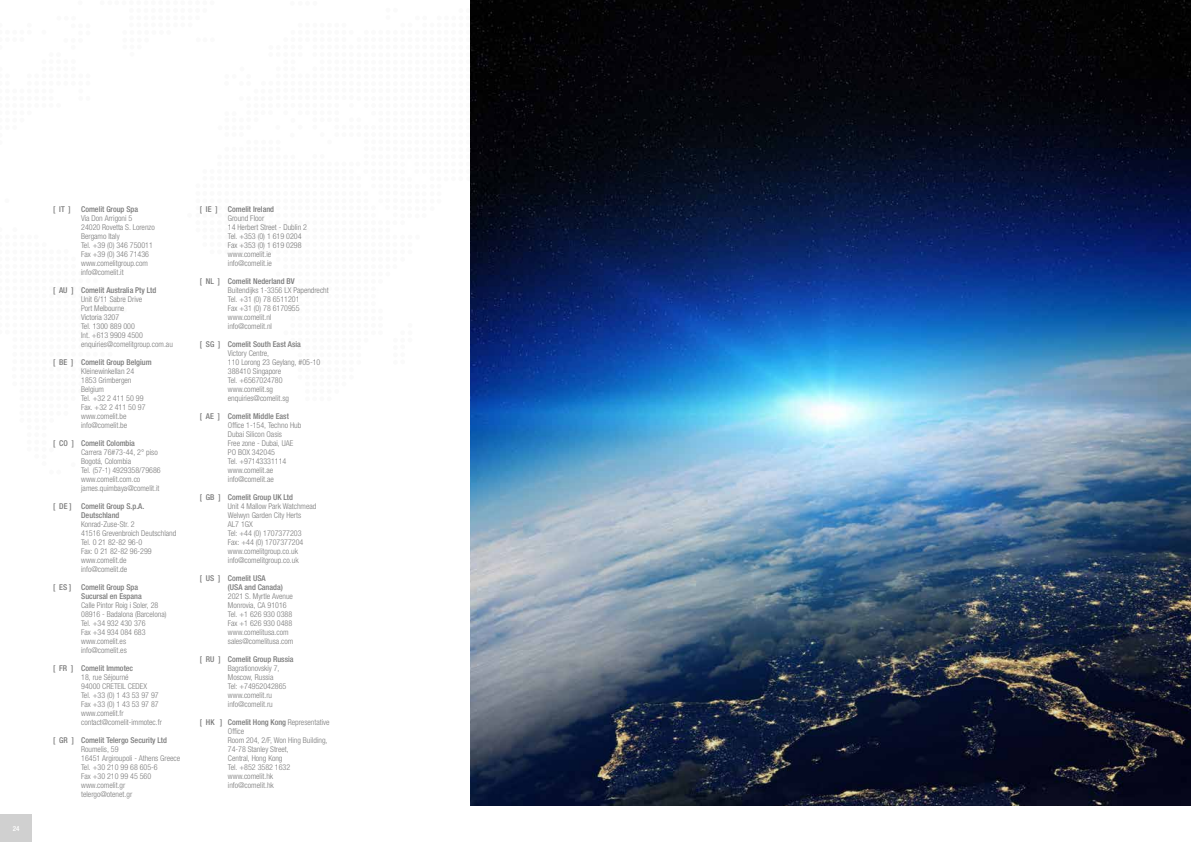
<style>
.page{position:relative;width:1191px;height:842px;background:#fff}
.page>*{position:absolute;margin:0;border:0;box-sizing:border-box;transform-origin:0 0}
.t1{font:300 condensed 8px/9px "Helvetica Neue LTW1 G";color:#797979}
.t2{font:500 condensed 8px/9px "Helvetica Neue LTW1 G";color:#797979}
.t3{font:500 condensed 7px "Helvetica Neue LTW1 G";color:#fff}
.s1{font-weight:500}
</style>
<div class="page">
<img style="left:471px;top:0;width:720px;height:806px">
<div style="left:0;top:814px;width:32px;height:28px;background:#d0d0d0"></div>
<p class="t3" style="left:13px;top:824px;width:8px">24</p>
<p class="t2" style="left:53px;top:204px;width:19px">[ IT ]</p>
<p class="t2" style="left:81px;top:204px;width:58px">Comelit Group Spa</p>
<p class="t1" style="left:81px;top:213px;width:75px">Via Don Arrigoni 5<br>24020 Rovetta S. Lorenzo<br>Bergamo Italy<br>Tel. +39 (0) 346 750011<br>Fax +39 (0) 346 71436 www.comelitgroup.com info@comelit.it</p>
<p class="t2" style="left:53px;top:285px;width:105px">[ AU ] Comelit Australia Pty Ltd</p>
<p class="t1" style="left:81px;top:294px;width:93px">Unit 6/11 Sabre Drive<br>Port Melbourne<br>Victoria 3207<br>Tel. 1300 889 000<br>Int. +613 9909 4500 enquiries@comelitgroup.com.au</p>
<p class="t2" style="left:53px;top:357px;width:100px">[ BE ] Comelit Group Belgium</p>
<p class="t1" style="left:81px;top:366px;width:66px">Kleinewinkellan 24<br>1853 Grimbergen<br>Belgium<br>Tel. +32 2 411 50 99<br>Fax. +32 2 411 50 97 www.comelit.be info@comelit.be</p>
<p class="t2" style="left:53px;top:438px;width:83px">[ CO ] Comelit Colombia</p>
<p class="t1" style="left:81px;top:447px;width:81px">Carrera 76#73-44, 2° piso<br>Bogotá, Colombia<br>Tel. (57-1) 4929358/79686 www.comelit.com.co james.quimbaya@comelit.it</p>
<p class="t2" style="left:53px;top:501px;width:93px;text-align:center">[ DE ] Comelit Group S.p.A.<br>Deutschland</p>
<p class="t1" style="left:81px;top:519px;width:97px">Konrad-Zuse-Str. 2<br>41516 Grevenbroich Deutschland<br>Tel. 0 21 82-82 96-0<br>Fax: 0 21 82-82 96-299 www.comelit.de<br>info@comelit.de</p>
<p class="t2" style="left:81px;top:582px;width:62px;text-indent:-28px">[ ES ] Comelit Group Spa<br>Sucursal en Espana</p>
<p class="t1" style="left:81px;top:600px;width:87px">Calle Pintor Roig i Soler, 28<br>08916 - Badalona (Barcelona)<br>Tel. +34 932 430 376<br>Fax +34 934 084 683 www.comelit.es info@comelit.es</p>
<p class="t2" style="left:53px;top:663px;width:81px">[ FR ] Comelit Immotec</p>
<p class="t1" style="left:81px;top:672px;width:82px">18, rue Séjourné<br>94000 CRETEIL CEDEX<br>Tel. +33 (0) 1 43 53 97 97<br>Fax +33 (0) 1 43 53 97 87 www.comelit.fr contact@comelit-immotec.fr</p>
<p class="t2" style="left:53px;top:735px;width:115px">[ GR ] Comelit Telergo Security Ltd</p>
<p class="t1" style="left:81px;top:744px;width:100px">Roumelis, 59<br>16451 Argiroupoli - Athens Greece<br>Tel. +30 210 99 68 605-6<br>Fax +30 210 99 45 560 www.comelit.gr<br>telergo@otenet.gr</p>
<p class="t2" style="left:200px;top:204px;width:19px">[ IE ]</p>
<p class="t2" style="left:228px;top:204px;width:48px">Comelit Ireland</p>
<p class="t1" style="left:228px;top:213px;width:81px">Ground Floor<br>14 Herbert Street - Dublin 2<br>Tel. +353 (0) 1 619 0204<br>Fax +353 (0) 1 619 0298 www.comelit.ie info@comelit.ie</p>
<p class="t2" style="left:200px;top:276px;width:96px">[ NL ] Comelit Nederland BV</p>
<p class="t1" style="left:228px;top:285px;width:102px">Buitendijks 1-3356 LX Papendrecht<br>Tel. +31 (0) 78 6511201<br>Fax +31 (0) 78 6170955 www.comelit.nl<br>info@comelit.nl</p>
<p class="t2" style="left:200px;top:339px;width:103px">[ SG ] Comelit South East Asia</p>
<p class="t1" style="left:228px;top:348px;width:94px">Victory Centre,<br>110 Lorong 23 Geylang, #05-10<br>388410 Singapore<br>Tel. +6567024780 www.comelit.sg enquiries@comelit.sg</p>
<p class="t2" style="left:200px;top:411px;width:91px">[ AE ] Comelit Middle East</p>
<p class="t1" style="left:228px;top:420px;width:75px">Office 1-154, Techno Hub<br>Dubai Silicon Oasis<br>Free zone - Dubai, UAE<br>PO BOX 342045<br>Tel. +97143331114 www.comelit.ae info@comelit.ae</p>
<p class="t2" style="left:200px;top:492px;width:94px">[ GB ] Comelit Group UK Ltd</p>
<p class="t1" style="left:228px;top:501px;width:90px">Unit 4 Mallow Park Watchmead<br>Welwyn Garden City Herts<br>AL7 1GX<br>Tel: +44 (0) 1707377203<br>Fax: +44 (0) 1707377204 www.comelitgroup.co.uk info@comelitgroup.co.uk</p>
<p class="t2" style="left:228px;top:573px;width:56px;text-indent:-28px">[ US ] Comelit USA<br>(USA and Canada)</p>
<p class="t1" style="left:228px;top:591px;width:67px">2021 S. Myrtle Avenue<br>Monrovia, CA 91016<br>Tel. +1 626 930 0388<br>Fax +1 626 930 0488 www.comelitusa.com sales@comelitusa.com</p>
<p class="t2" style="left:200px;top:654px;width:95px">[ RU ] Comelit Group Russia</p>
<p class="t1" style="left:228px;top:663px;width:60px">Bagrationovskiy 7,<br>Moscow, Russia<br>Tel: +74952042865 www.comelit.ru info@comelit.ru</p>
<p class="t1" style="left:228px;top:717px;width:103px;text-indent:-28px"><span class="s1">[ HK ] Comelit Hong Kong</span> Representative<br>Office<br>Room 204, 2/F, Won Hing Building,<br>74-78 Stanley Street,<br>Central, Hong Kong<br>Tel. +852 3582 1632 www.comelit.hk<br>info@comelit.hk</p>
</div>
